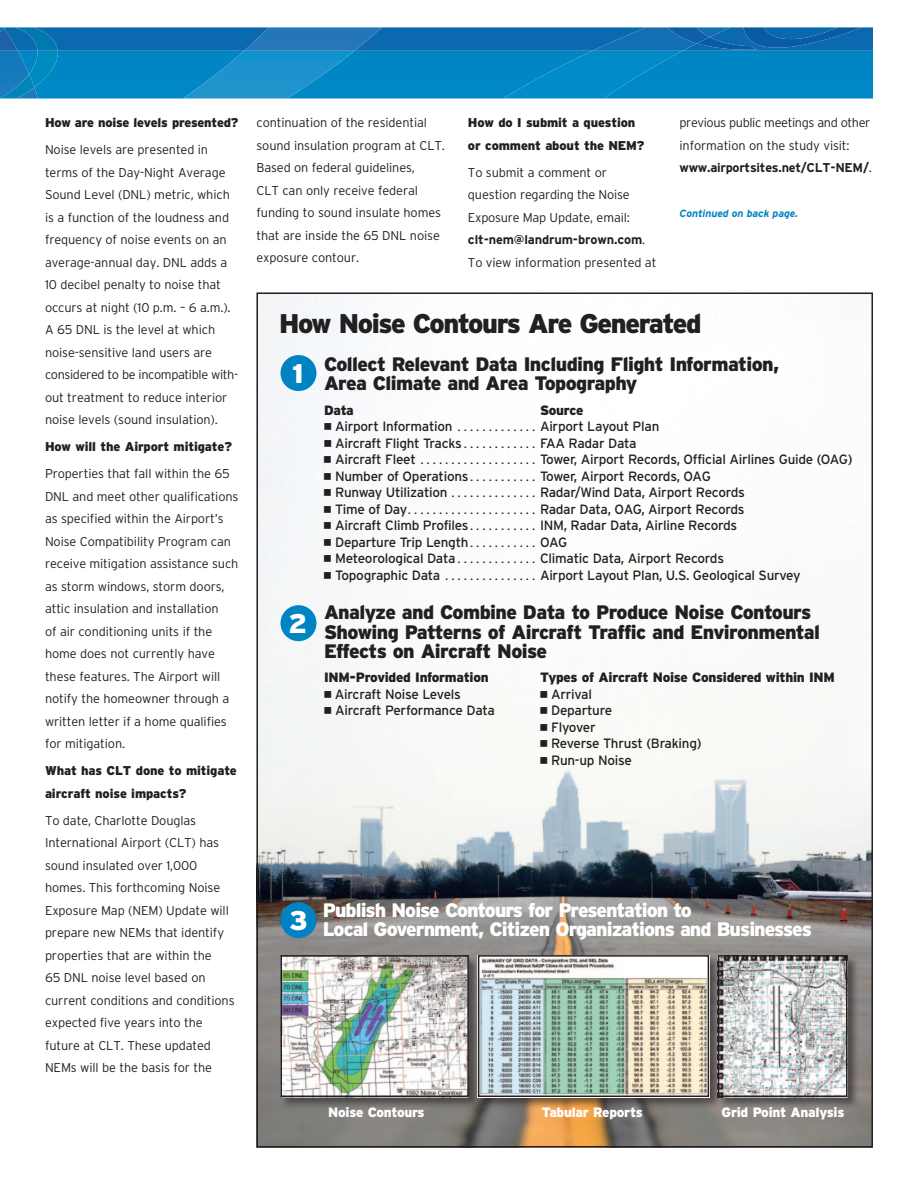
<style>
.page{position:relative;width:918px;height:1188px;background:#fff}
.page>*{position:absolute;margin:0;border:0;box-sizing:border-box;transform-origin:0 0}
.t1{font:900 27px "Interstate";letter-spacing:-.05em;color:#231f20}
.t2{font:900 27px "Interstate";color:#fff}
.t3{font:900 19.5px/19.5px "Interstate";letter-spacing:-.03em;color:#231f20}
.t4{font:900 19.5px/19.5px "Interstate";letter-spacing:-.05em;color:#fff}
.t5{font:13.5px/16.5px "Interstate";letter-spacing:-.02em;color:#231f20}
.t6{font:300 13.5px "Interstate";color:#231f20}
.t7{font:900 13.5px "Interstate";letter-spacing:-.02em;color:#fff}
.t8{font:900 13.5px "Interstate";letter-spacing:-.025em;color:#231f20}
.t9{font:300 12.75px/22.5px "Interstate";letter-spacing:-.01em;color:#231f20}
.t10{font:900 12.75px/22.5px "Interstate";letter-spacing:-.01em;color:#231f20}
.t11{font:300 12.75px/22.5px "Interstate";letter-spacing:-.03em;color:#231f20}
.t12{font:italic 700 10.5px "Interstate";letter-spacing:-.01em;color:#0083c3}
.s1{font-weight:700}
.s2{font-family:"Universal Newswith Comm Pi"}
.s3{font-weight:300}
.s4{font-family:"Universal Newswith Comm Pi";font-weight:400}
.s5{font-weight:400}
.s6{font-weight:900}
</style>
<div class="page">
<svg style="left:0;top:27px;width:873px;height:72px;background:#0b80bf"></svg>
<img style="left:259px;top:295px;width:611px;height:850px">
<div style="left:280px;top:355px;width:36px;height:36px;background:#0083c3;border-radius:50%"></div>
<div style="left:280px;top:605px;width:36px;height:36px;background:#0083c3;border-radius:50%"></div>
<div style="left:280px;top:954px;width:202px;height:156px;background:#231f20;opacity:.6"></div>
<img style="left:283px;top:958px;width:183px;height:136px">
<div style="left:280px;top:955px;width:189px;height:142px;border:2px solid #231f20"></div>
<div style="left:477px;top:954px;width:245px;height:156px;background:#231f20;opacity:.6"></div>
<img style="left:481px;top:958px;width:225px;height:136px">
<div style="left:478px;top:955px;width:231px;height:142px;border:2px solid #231f20"></div>
<div style="left:717px;top:954px;width:143px;height:156px;background:#231f20;opacity:.6"></div>
<img style="left:721px;top:958px;width:124px;height:136px">
<div style="left:718px;top:955px;width:130px;height:142px;border:2px solid #231f20"></div>
<div style="left:280px;top:902px;width:36px;height:36px;background:#0083c3;border-radius:50%"></div>
<p class="t10" style="left:45px;top:111px;width:195px">How are noise levels presented?</p>
<p class="t9" style="left:45px;top:138px;width:195px">Noise levels are presented in terms of the Day-Night Average<br>Sound Level (DNL) metric, which is a function of the loudness and frequency of noise events on an average-annual day. DNL adds a<br>10 decibel penalty to noise that occurs at night (10 p.m. – 6 a.m.).<br>A 65 DNL is the level at which noise-sensitive land users are considered to be incompatible with&shy;out treatment to reduce interior noise levels (sound insulation).</p>
<p class="t10" style="left:45px;top:435px;width:189px">How will the Airport mitigate?</p>
<p class="t9" style="left:45px;top:462px;width:195px">Properties that fall within the 65<br>DNL and meet other qualifications as specified within the Airport’s<br>Noise Compatibility Program can receive mitigation assistance such as storm windows, storm doors, attic insulation and installation<br>of air conditioning units if the home does not currently have these features. The Airport will notify the homeowner through a written letter if a home qualifies for mitigation.</p>
<p class="t10" style="left:45px;top:759px;width:193px">What has CLT done to mitigate aircraft noise impacts?</p>
<p class="t9" style="left:45px;top:809px;width:191px">To date, Charlotte Douglas<br>International Airport (CLT) has sound insulated over 1,000 homes. This forthcoming Noise<br>Exposure Map (NEM) Update will prepare new NEMs that identify properties that are within the<br>65 DNL noise level based on current conditions and conditions expected five years into the future at CLT. These updated<br>NEMs will be the basis for the</p>
<p class="t9" style="left:256px;top:112px;width:190px">continuation of the residential sound insulation program at CLT.<br>Based on federal guidelines,<br>CLT can only receive federal funding to sound insulate homes that are inside the 65 DNL noise exposure contour.</p>
<p class="t10" style="left:468px;top:112px;width:178px">How do I submit a question or comment about the NEM?</p>
<p class="t9" style="left:468px;top:161px;width:190px">To submit a comment or question regarding the Noise<br>Exposure Map Update, email: <span class="s1">clt-nem@landrum-brown.com</span>.<br>To view information presented at</p>
<p class="t11" style="left:680px;top:112px;width:194px">previous public meetings and other information on the study visit: <span class="s1">www.airportsites.net/CLT-NEM/</span>.</p>
<p class="t12" style="left:680px;top:207px;width:120px">Continued on back page.</p>
<h1 class="t1" style="left:279px;top:307px;width:424px">How Noise Contours Are Generated</h1>
<h2 class="t3" style="left:324px;top:354px;width:457px">Collect Relevant Data Including Flight Information,<br>Area Climate and Area Topography</h2>
<p class="t8" style="left:324px;top:402px;width:31px">Data</p>
<p class="t8" style="left:540px;top:402px;width:45px">Source</p>
<p class="t5" style="left:324px;top:418px;width:133px"><span class="s2">n</span> Airport Information <span class="s3">..............</span></p>
<p class="t5" style="left:540px;top:418px;width:121px">Airport Layout Plan</p>
<p class="t5" style="left:324px;top:435px;width:144px"><span class="s2">n</span> Aircraft Flight Tracks <span class="s3">............</span></p>
<p class="t5" style="left:540px;top:435px;width:98px">FAA Radar Data</p>
<p class="t6" style="left:324px;top:451px;width:96px"><span class="s4">n</span> <span class="s5">Aircraft Fleet</span> ....................</p>
<p class="t5" style="left:540px;top:451px;width:314px">Tower, Airport Records, Official Airlines Guide (OAG)</p>
<p class="t5" style="left:324px;top:468px;width:150px"><span class="s2">n</span> Number of Operations <span class="s3">...........</span></p>
<p class="t5" style="left:540px;top:468px;width:172px">Tower, Airport Records, OAG</p>
<p class="t5" style="left:324px;top:484px;width:128px"><span class="s2">n</span> Runway Utilization <span class="s3">...............</span></p>
<p class="t5" style="left:540px;top:484px;width:207px">Radar/Wind Data, Airport Records</p>
<p class="t6" style="left:324px;top:501px;width:88px"><span class="s4">n</span> <span class="s5">Time of Day</span> .....................</p>
<p class="t5" style="left:540px;top:501px;width:206px">Radar Data, OAG, Airport Records</p>
<p class="t5" style="left:324px;top:517px;width:150px"><span class="s2">n</span> Aircraft Climb Profiles <span class="s3">...........</span></p>
<p class="t5" style="left:540px;top:517px;width:199px">INM, Radar Data, Airline Records</p>
<p class="t5" style="left:324px;top:534px;width:150px"><span class="s2">n</span> Departure Trip Length <span class="s3">...........</span></p>
<p class="t5" style="left:540px;top:534px;width:29px">OAG</p>
<p class="t5" style="left:324px;top:550px;width:138px"><span class="s2">n</span> Meteorological Data <span class="s3">.............</span></p>
<p class="t5" style="left:540px;top:550px;width:186px">Climatic Data, Airport Records</p>
<p class="t6" style="left:324px;top:567px;width:120px"><span class="s4">n</span> <span class="s5">Topographic Data</span> ................</p>
<p class="t5" style="left:540px;top:567px;width:262px">Airport Layout Plan, U.S. Geological Survey</p>
<h1 class="t2" style="left:292px;top:357px;width:13px">1</h1>
<h1 class="t2" style="left:289px;top:607px;width:20px">2</h1>
<h2 class="t3" style="left:324px;top:603px;width:498px">Analyze and Combine Data to Produce Noise Contours<br>Showing Patterns of Aircraft Traffic and Environmental<br>Effects on Aircraft Noise</h2>
<p class="t5" style="left:324px;top:669px;width:173px"><span class="s6">INM-Provided Information </span><span class="s2">n</span> Aircraft Noise Levels<br><span class="s2">n</span> Aircraft Performance Data</p>
<p class="t5" style="left:540px;top:669px;width:296px"><span class="s6">Types of Aircraft Noise Considered within INM </span><span class="s2">n</span> Arrival<br><span class="s2">n</span> Departure<br><span class="s2">n</span> Flyover<br><span class="s2">n</span> Reverse Thrust (Braking)<br><span class="s2">n</span> Run-up Noise</p>
<h2 class="t4" style="left:289px;top:900px;width:524px;text-indent:34px">Publish Noise Contours for Presentation to<br><sup>3</sup> Local Government, Citizen Organizations and Businesses</h2>
<p class="t7" style="left:328px;top:1104px;width:98px">Noise Contours</p>
<p class="t7" style="left:542px;top:1104px;width:103px">Tabular Reports</p>
<p class="t7" style="left:722px;top:1104px;width:124px">Grid Point Analysis</p>
</div>
